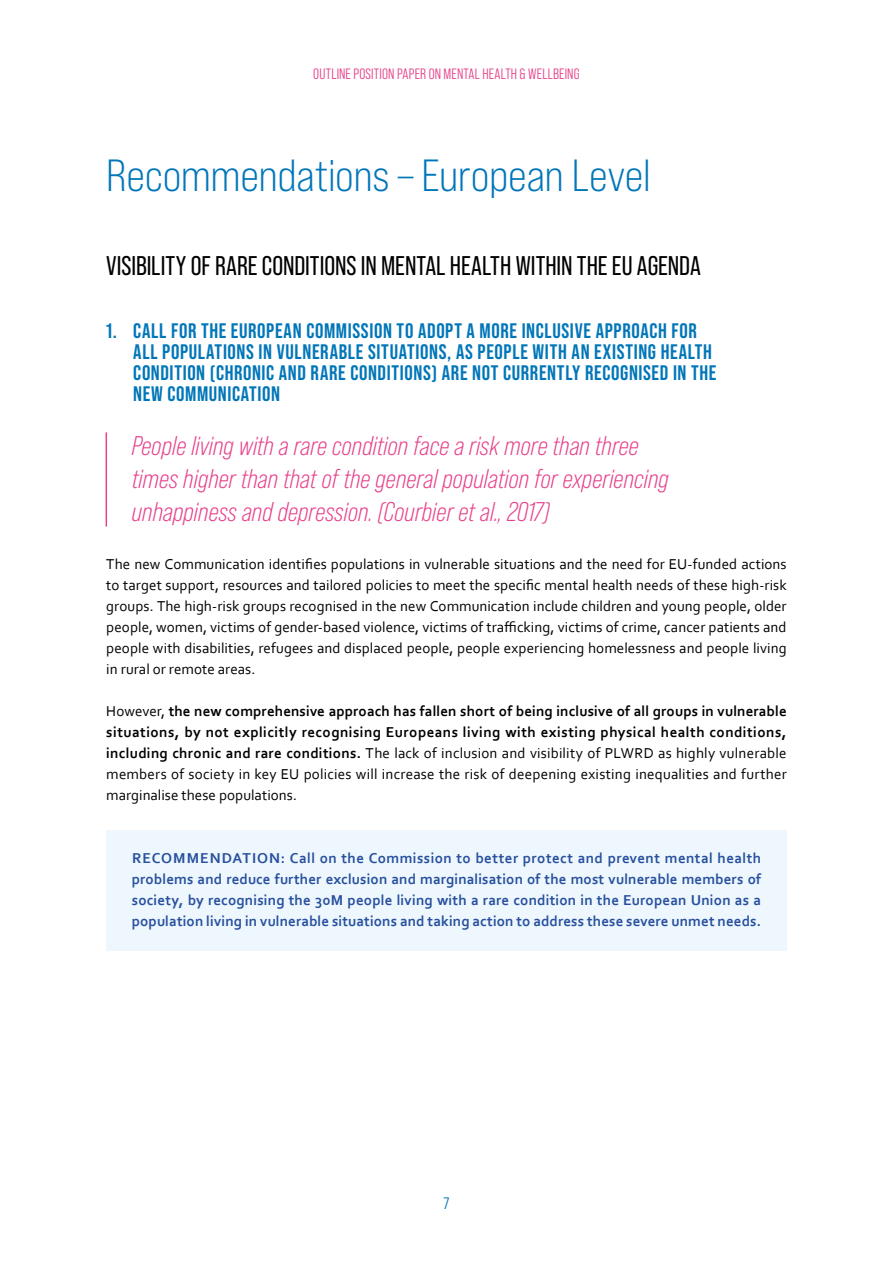
<style>
.page{position:relative;width:893px;height:1263px;background:#fff}
.page>*{position:absolute;margin:0;border:0;box-sizing:border-box;transform-origin:0 0}
.Heading_1{font:45px "Bebas Neue Pro Sm E Bk";letter-spacing:-.005em;color:#0076b9}
.t1{font:italic 27px/33px "Bebas Neue Pro";letter-spacing:.005em;color:#e7428c}
.Heading_2{font:27px "Bebas Neue Pro";color:#000}
.Heading_3{font:700 21px/21px "Bebas Neue Pro";letter-spacing:.03em;color:#0076b9}
.t2{font:16.5px "Bebas Neue Pro Middle";color:#0076b9}
.Body{font:15px/21px "Corbel";letter-spacing:.005em;color:#000;text-align:justify}
.Body-2{font:700 15px/21px "Corbel";letter-spacing:.03em;color:#000;text-align:justify}
.Recommandation{font:700 15px/21px "Corbel";letter-spacing:.01em;color:#284f9e;text-align:justify}
.t3{font:15px "Bebas Neue Pro Middle";letter-spacing:.015em;color:#e7428c}
.s1{font-weight:400}
</style>
<div class="page">
<hr style="left:106px;top:432px;width:1px;height:94px;background:#e7428c">
<div style="left:106px;top:830px;width:681px;height:121px;background:#edf7fd"></div>
<p class="t3" style="left:313px;top:65px;width:268px">OUTLINE POSITION PAPER ON MENTAL HEALTH &amp; WELLBEING</p>
<p class="Heading_1" style="left:106px;top:149px;width:546px">Recommendations – European Level</p>
<p class="Heading_2" style="left:106px;top:250px;width:596px">VISIBILITY OF RARE CONDITIONS IN MENTAL HEALTH WITHIN THE EU AGENDA</p>
<p class="Heading_3" style="left:133px;top:320px;width:585px;text-indent:-27px">1. CALL FOR THE EUROPEAN COMMISSION TO ADOPT A MORE INCLUSIVE APPROACH FOR ALL POPULATIONS IN VULNERABLE SITUATIONS, AS PEOPLE WITH AN EXISTING HEALTH CONDITION (CHRONIC AND RARE CONDITIONS) ARE NOT CURRENTLY RECOGNISED IN THE NEW COMMUNICATION</p>
<p class="t1" style="left:132px;top:429px;width:538px">People living with a rare condition face a risk more than three times higher than that of the general population for experiencing unhappiness and depression. (Courbier et al., 2017)</p>
<p class="Body" style="left:106px;top:553px;width:682px">The new Communication identifies populations in vulnerable situations and the need for EU-funded actions to target support, resources and tailored policies to meet the specific mental health needs of these high-risk groups. The high-risk groups recognised in the new Communication include children and young people, older people, women, victims of gender-based violence, victims of trafficking, victims of crime, cancer patients and people with disabilities, refugees and displaced people, people experiencing homelessness and people living in rural or remote areas.</p>
<p class="Body-2" style="left:106px;top:700px;width:682px"><span class="s1">However,</span> the new comprehensive approach has fallen short of being inclusive of all groups in vulnerable situations, by not explicitly recognising Europeans living with existing physical health conditions, including chronic and rare conditions. <span class="s1">The lack of inclusion and visibility of PLWRD as highly vulnerable members of society in key EU policies will increase the risk of deepening existing inequalities and further marginalise these populations.</span></p>
<p class="Recommandation" style="left:132px;top:847px;width:631px">RECOMMENDATION: Call on the Commission to better protect and prevent mental health problems and reduce further exclusion and marginalisation of the most vulnerable members of society, by recognising the 30M people living with a rare condition in the European Union as a population living in vulnerable situations and taking action to address these severe unmet needs.</p>
<p class="t2" style="left:444px;top:1194px;width:7px">7</p>
</div>
